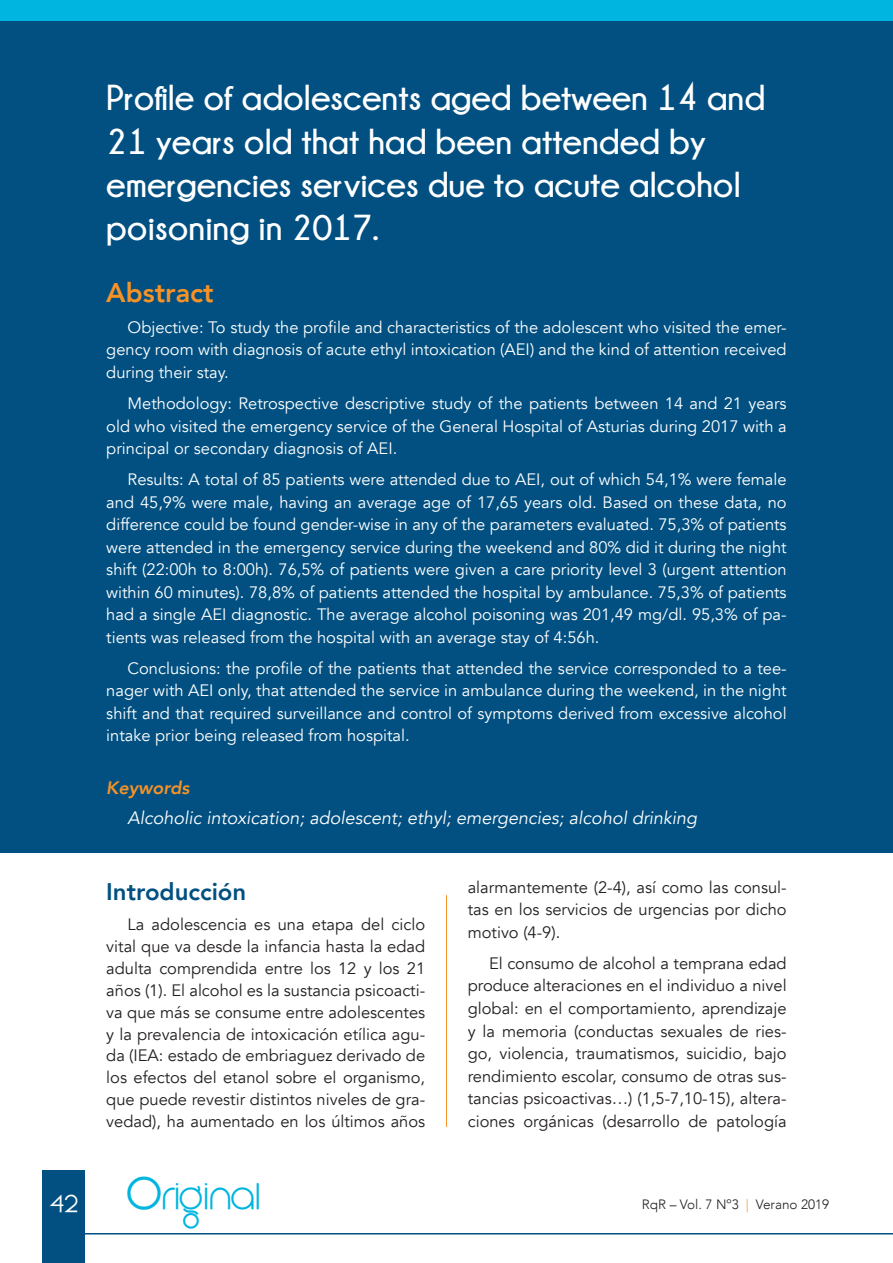
<style>
.page{position:relative;width:893px;height:1263px;background:#fff}
.page>*{position:absolute;margin:0;border:0;box-sizing:border-box;transform-origin:0 0}
._1__Título_artículo{font:700 36px/43.2px "Champagne&Limousines";color:#fff}
.t1{font:30px "Vonique 92";letter-spacing:.025em;color:#00b5e0}
.t2{font:800 27px "Avenir";color:#f69226}
._6__Epígrafe_nivel_1{font:800 24px "Avenir";color:#015081}
.t3{font:italic 18px "Avenir";color:#fff}
.t4{font:italic 800 18px "Avenir";color:#f69226}
.t5{font:16.5px/22.5px "Avenir";color:#fff;text-align:justify}
._7__Texto_corrido{font:16.5px/21.9px "Avenir";color:#231f20;text-align:justify}
.t6{font:300 13.5px "Avenir";color:#231f20}
.s1{font-size:45px}
.s2{color:#f69226}
</style>
<div class="page">
<div style="left:43px;top:1170px;width:42px;height:93px;background:#015081"></div>
<hr style="left:72px;top:1233px;width:821px;height:1px;background:#015081">
<div style="left:0;top:0;width:893px;height:21px;background:#00b5e0"></div>
<hr style="left:446px;top:895px;width:1px;height:232px;background:#f69226">
<div style="left:0;top:21px;width:893px;height:832px;background:#015081"></div>
<p class="_1__Título_artículo" style="left:106px;top:76px;width:660px">Profile of adolescents aged between 14 and 21 years old that had been attended by emergencies services due to acute alcohol poisoning in 2017.</p>
<p class="t2" style="left:106px;top:272px;width:109px">Abstract</p>
<p class="t5" style="left:106px;top:316px;width:682px;text-indent:21px">Objective: To study the profile and characteristics of the adolescent who visited the emer&shy;gency room with diagnosis of acute ethyl intoxication (AEI) and the kind of attention received during their stay.</p>
<p class="t5" style="left:106px;top:392px;width:682px;text-indent:21px">Methodology: Retrospective descriptive study of the patients between 14 and 21 years old who visited the emergency service of the General Hospital of Asturias during 2017 with a principal or secondary diagnosis of AEI.</p>
<p class="t5" style="left:106px;top:468px;width:682px;text-indent:21px">Results: A total of 85 patients were attended due to AEI, out of which 54,1% were female and 45,9% were male, having an average age of 17,65 years old. Based on these data, no difference could be found gender-wise in any of the parameters evaluated. 75,3% of patients were attended in the emergency service during the weekend and 80% did it during the night shift (22:00h to 8:00h). 76,5% of patients were given a care priority level 3 (urgent attention within 60 minutes). 78,8% of patients attended the hospital by ambulance. 75,3% of patients had a single AEI diagnostic. The average alcohol poisoning was 201,49 mg/dl. 95,3% of pa&shy;tients was released from the hospital with an average stay of 4:56h.</p>
<p class="t5" style="left:106px;top:657px;width:682px;text-indent:21px">Conclusions: the profile of the patients that attended the service corresponded to a tee&shy;nager with AEI only, that attended the service in ambulance during the weekend, in the night shift and that required surveillance and control of symptoms derived from excessive alcohol intake prior being released from hospital.</p>
<p class="t4" style="left:106px;top:777px;width:85px">Keywords</p>
<p class="t3" style="left:128px;top:807px;width:571px">Alcoholic intoxication; adolescent; ethyl; emergencies; alcohol drinking</p>
<p class="_6__Epígrafe_nivel_1" style="left:106px;top:873px;width:142px">Introducción</p>
<p class="_7__Texto_corrido" style="left:106px;top:914px;width:320px;text-indent:21px">La adolescencia es una etapa del ciclo vital que va desde la infancia hasta la edad adulta comprendida entre los 12 y los 21 años (1). El alcohol es la sustancia psicoacti&shy;va que más se consume entre adolescentes y la prevalencia de intoxicación etílica agu&shy;da (IEA: estado de embriaguez derivado de los efectos del etanol sobre el organismo, que puede revestir distintos niveles de gra&shy;vedad), ha aumentado en los últimos años</p>
<p class="t1" style="left:49px;top:1181px;width:213px"><sub>42</sub> <span class="s1">O</span>riginal</p>
<p class="_7__Texto_corrido" style="left:468px;top:876px;width:320px;line-height:22.6px">alarmantemente (2-4), así como las consul&shy;tas en los servicios de urgencias por dicho motivo (4-9).</p>
<p class="_7__Texto_corrido" style="left:468px;top:952px;width:320px;line-height:22.6px;text-indent:21px">El consumo de alcohol a temprana edad produce alteraciones en el individuo a nivel global: en el comportamiento, aprendizaje y la memoria (conductas sexuales de ries&shy;go, violencia, traumatismos, suicidio, bajo rendimiento escolar, consumo de otras sus&shy;tancias psicoactivas…) (1,5-7,10-15), altera&shy;ciones orgánicas (desarrollo de patología</p>
<p class="t6" style="left:642px;top:1196px;width:189px">RqR – Vol. 7 Nº3 <span class="s2">|</span> Verano 2019</p>
</div>
